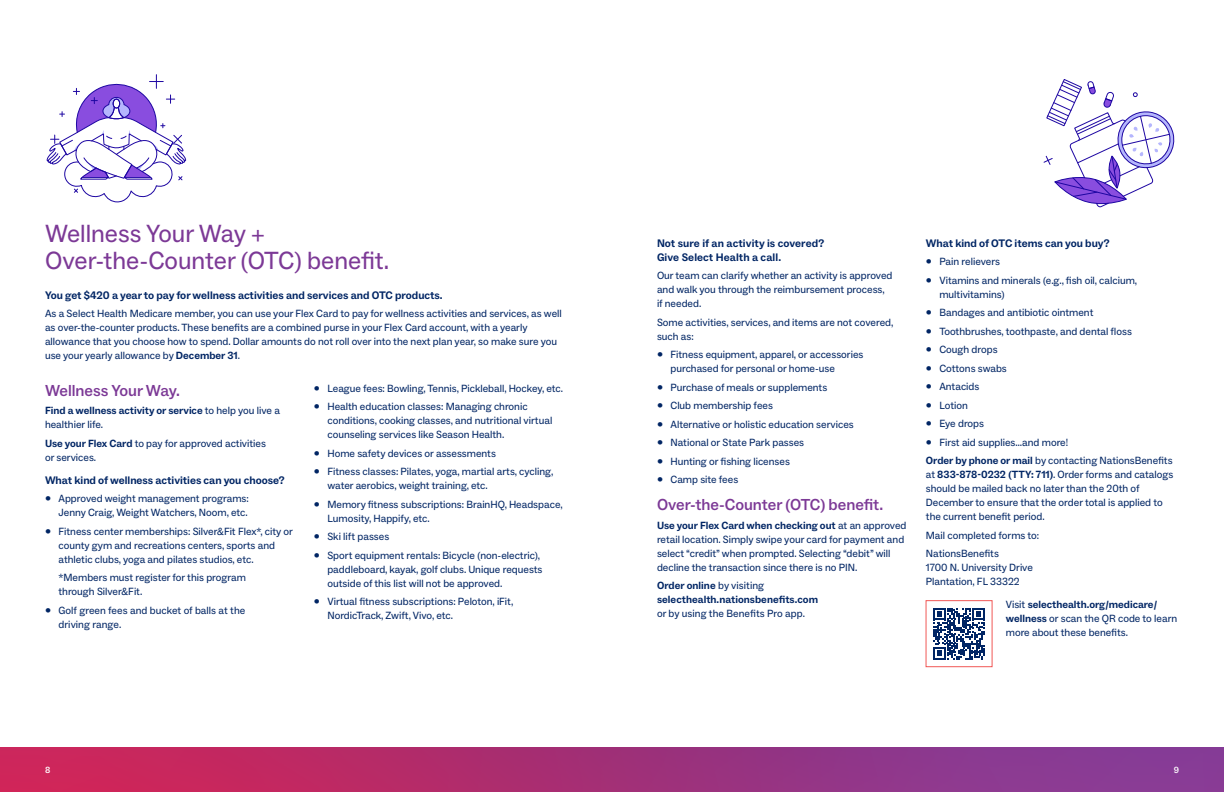
<style>
.page{position:relative;width:1224px;height:792px;background:#fff}
.page>*{position:absolute;margin:0;border:0;box-sizing:border-box;transform-origin:0 0}
.t1{font:25px/27px "ABC Social";color:#7c3996}
.t2{font:500 16px "ABC Social";color:#7c3996}
.t3{font:700 11px/14px "ABC Social";color:#002564}
.t4{font:10.5px/14px "ABC Social";color:#002564}
.t5{font:700 10.5px/14px "ABC Social";letter-spacing:.005em;color:#002564}
.t6{font:500 9px "ABC Social";color:#fff}
.s1{font-weight:700}
.s2{font-weight:400}
</style>
<div class="page">
<div style="left:0;top:747px;width:1224px;height:45px;background:linear-gradient(to right,#d02354,#7c3e9c)"></div>
<svg style="left:47px;top:75px;width:139px;height:128px"></svg>
<svg style="left:1043px;top:79px;width:132px;height:128px"></svg>
<svg style="left:933px;top:608px;width:52px;height:52px"></svg>
<div style="left:926px;top:600px;width:66px;height:67px;border:1px solid #f15856"></div>
<p class="t1" style="left:45px;top:220px;width:346px">Wellness Your Way +<br>Over-the-Counter (OTC) beneft.</p>
<h4 class="t3" style="left:45px;top:288px;width:399px">You get $420 a year to pay for wellness activities and services and OTC products.</h4>
<p class="t4" style="left:45px;top:307px;width:518px">As a Select Health Medicare member, you can use your Flex Card to pay for wellness activities and services, as well as over-the-counter products. These benefts are a combined purse in your Flex Card account, with a yearly allowance that you choose how to spend. Dollar amounts do not roll over into the next plan year, so make sure you</p>
<p class="t4" style="left:45px;top:349px;width:197px">use your yearly allowance by <span class="s1">December 31</span>.</p>
<h2 class="t2" style="left:45px;top:381px;width:137px">Wellness Your Way.</h2>
<h5 class="t5" style="left:45px;top:404px;width:236px">Find a wellness activity or service <span class="s2">to help you live a</span></h5>
<p class="t4" style="left:45px;top:416px;width:223px;line-height:18.5px">healthier life.<br><span class="s1">Use your Flex Card</span> to pay for approved activities</p>
<p class="t4" style="left:45px;top:451px;width:53px">or services.</p>
<h4 class="t3" style="left:45px;top:474px;width:241px">What kind of wellness activities can you choose?</h4>
<p class="t4" style="left:45px;top:492px;width:205px;text-align:right">• Approved weight management programs:<br>Jenny Craig, Weight Watchers, Noom, etc.</p>
<p class="t4" style="left:59px;top:525px;width:236px;text-indent:-14px">• Fitness center memberships: Silver&amp;Fit Flex*, city or county gym and recreations centers, sports and athletic clubs, yoga and pilates studios, etc.</p>
<p class="t4" style="left:59px;top:571px;width:189px">*Members must register for this program through Silver&amp;Fit.</p>
<p class="t4" style="left:59px;top:604px;width:188px;text-indent:-14px">• Golf green fees and bucket of balls at the driving range.</p>
<p class="t4" style="left:314px;top:381px;width:251px">• League fees: Bowling, Tennis, Pickleball, Hockey, etc.</p>
<p class="t4" style="left:327px;top:400px;width:226px;text-indent:-14px">• Health education classes: Managing chronic conditions, cooking classes, and nutritional virtual counseling services like Season Health.</p>
<p class="t4" style="left:314px;top:446px;width:184px">• Home safety devices or assessments</p>
<p class="t4" style="left:327px;top:465px;width:227px;text-indent:-14px">• Fitness classes: Pilates, yoga, martial arts, cycling, water aerobics, weight training, etc.</p>
<p class="t4" style="left:327px;top:497px;width:237px;text-indent:-14px">• Memory ftness subscriptions: BrainHQ, Headspace,<br>Lumosity, Happify, etc.</p>
<p class="t4" style="left:314px;top:530px;width:77px">• Ski lift passes</p>
<p class="t4" style="left:327px;top:548px;width:217px;text-indent:-14px">• Sport equipment rentals: Bicycle (non-electric), paddleboard, kayak, golf clubs. Unique requests outside of this list will not be approved.</p>
<p class="t4" style="left:327px;top:595px;width:187px;text-indent:-14px">• Virtual ftness subscriptions: Peloton, iFit,<br>NordicTrack, Zwift, Vivo, etc.</p>
<h4 class="t3" style="left:657px;top:236px;width:169px">Not sure if an activity is covered?<br>Give Select Health a call.</h4>
<p class="t4" style="left:657px;top:269px;width:237px">Our team can clarify whether an activity is approved and walk you through the reimbursement process, if needed.</p>
<p class="t4" style="left:657px;top:315px;width:238px">Some activities, services, and items are not covered, such as:</p>
<p class="t4" style="left:671px;top:348px;width:195px;text-indent:-14px">• Fitness equipment, apparel, or accessories purchased for personal or home-use</p>
<p class="t4" style="left:657px;top:380px;width:172px">• Purchase of meals or supplements</p>
<p class="t4" style="left:657px;top:399px;width:117px">• Club membership fees</p>
<p class="t4" style="left:657px;top:417px;width:198px">• Alternative or holistic education services</p>
<p class="t4" style="left:657px;top:436px;width:149px">• National or State Park passes</p>
<p class="t4" style="left:657px;top:454px;width:134px">• Hunting or fshing licenses</p>
<p class="t4" style="left:657px;top:473px;width:83px">• Camp site fees</p>
<h2 class="t2" style="left:657px;top:495px;width:228px">Over-the-Counter (OTC) beneft.</h2>
<p class="t4" style="left:657px;top:518px;width:251px"><span class="s1">Use your Flex Card when checking out</span> at an approved retail location. Simply swipe your card for payment and select “credit” when prompted. Selecting “debit” will decline the transaction since there is no PIN.</p>
<p class="t5" style="left:657px;top:579px;width:163px">Order online <span class="s2">by visiting </span>selecthealth.nationsbenefts.com</p>
<p class="t4" style="left:657px;top:607px;width:150px">or by using the Benefts Pro app.</p>
<h4 class="t3" style="left:926px;top:236px;width:185px">What kind of OTC items can you buy?</h4>
<p class="t4" style="left:926px;top:255px;width:76px">• Pain relievers</p>
<p class="t4" style="left:939px;top:273px;width:199px;text-indent:-14px">• Vitamins and minerals (e.g., fsh oil, calcium, multivitamins)</p>
<p class="t4" style="left:926px;top:306px;width:169px">• Bandages and antibiotic ointment</p>
<p class="t4" style="left:926px;top:324px;width:207px">• Toothbrushes, toothpaste, and dental foss</p>
<p class="t4" style="left:926px;top:343px;width:73px">• Cough drops</p>
<p class="t4" style="left:926px;top:361px;width:82px">• Cottons swabs</p>
<p class="t4" style="left:926px;top:380px;width:55px">• Antacids</p>
<p class="t4" style="left:926px;top:398px;width:43px">• Lotion</p>
<p class="t4" style="left:926px;top:417px;width:60px">• Eye drops</p>
<p class="t4" style="left:926px;top:433px;width:248px;line-height:18.5px">• First aid supplies…and more!<br><span class="s1">Order by phone or mail</span> by contacting NationsBenefts</p>
<p class="t4" style="left:926px;top:468px;width:249px">at <span class="s1">833-878-0232 (TTY: 711)</span>. Order forms and catalogs should be mailed back no later than the 20th of</p>
<p class="t4" style="left:926px;top:496px;width:238px">December to ensure that the order total is applied to the current beneft period.</p>
<p class="t4" style="left:926px;top:526px;width:115px;line-height:18.5px">Mail completed forms to:<br>NationsBenefts</p>
<p class="t4" style="left:926px;top:561px;width:109px">1700 N. University Drive<br>Plantation, FL 33322</p>
<p class="t4" style="left:1006px;top:598px;width:173px">Visit <span class="s1">selecthealth.org/medicare/ wellness</span> or scan the QR code to learn more about these benefts.</p>
<p class="t6" style="left:45px;top:764px;width:7px">8</p>
<p class="t6" style="left:1174px;top:764px;width:7px">9</p>
</div>
